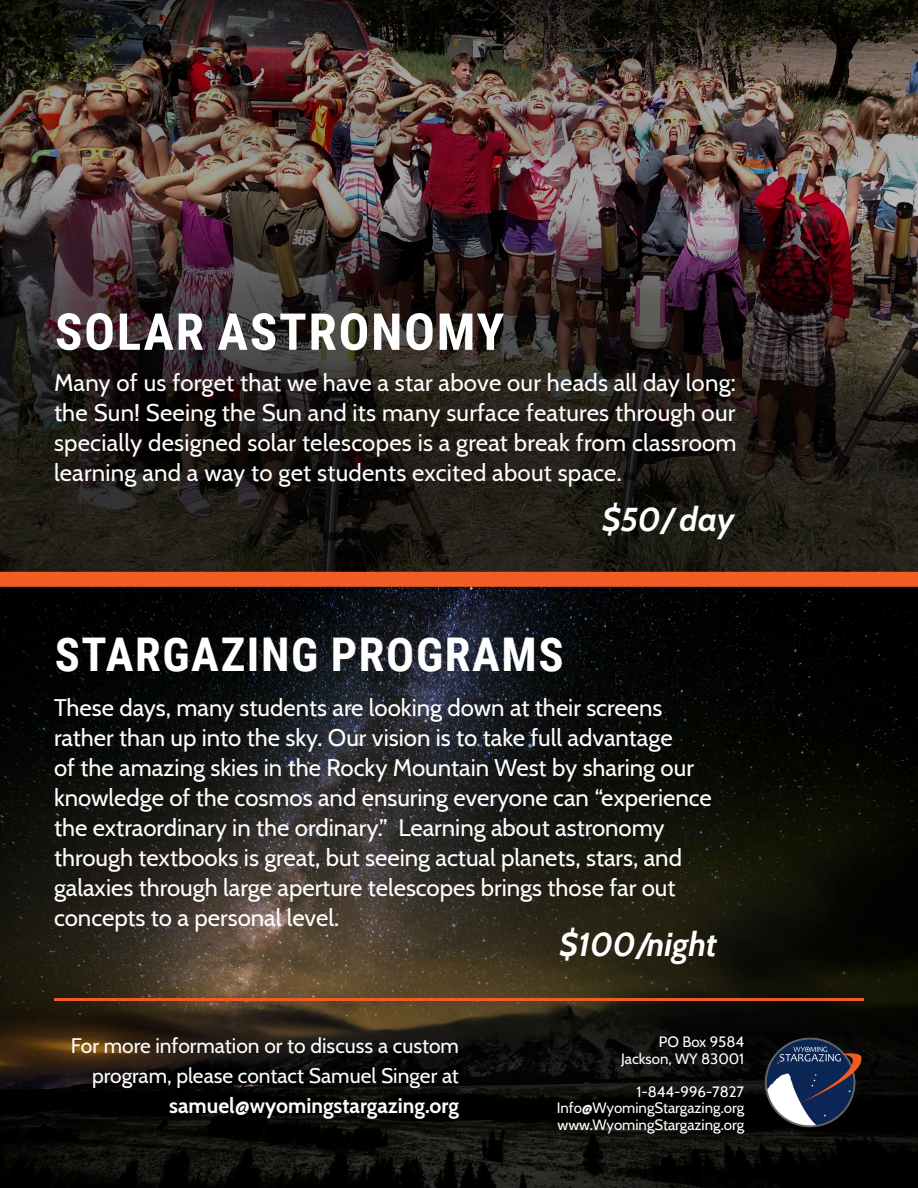
<style>
.page{position:relative;width:918px;height:1188px;background:#fff}
.page>*{position:absolute;margin:0;border:0;box-sizing:border-box;transform-origin:0 0}
.Section_Header{font:700 51px "Roboto Condensed";letter-spacing:.035em;color:#fff}
.Section_Header-2{font:700 46.5px "Roboto Condensed";letter-spacing:.035em;color:#fff}
.Budget{font:italic 700 33px "Cabin";color:#fff}
.Main_Content{font:24px/30px "Cabin";color:#fff;text-align:justify}
.Main_Content-2{font:21px/30px "Cabin";color:#fff;text-align:right}
.Main_Content-3{font:15px "Cabin";color:#fff}
.s1{font-weight:700}
</style>
<div class="page">
<img style="left:0;top:0;width:918px;height:1188px">
<img style="left:762px;top:1032px;width:102px;height:103px">
<div style="left:0;top:572px;width:918px;height:15px;background:#f25d25"></div>
<hr style="left:54px;top:998px;width:810px;height:3px;background:#f25d25">
<p class="Section_Header" style="left:55px;top:296px;width:451px">SOLAR ASTRONOMY</p>
<p class="Main_Content" style="left:54px;top:366px;width:684px">Many of us forget that we have a star above our heads all day long: the Sun! Seeing the Sun and its many surface features through our specially designed solar telescopes is a great break from classroom learning and a way to get students excited about space.</p>
<p class="Budget" style="left:603px;top:494px;width:133px">$50/ day</p>
<p class="Section_Header-2" style="left:55px;top:622px;width:510px">STARGAZING PROGRAMS</p>
<p class="Main_Content" style="left:54px;top:691px;width:659px;text-align:left">These days, many students are looking down at their screens rather than up into the sky. Our vision is to take full advantage<br>of the amazing skies in the Rocky Mountain West by sharing our knowledge of the cosmos and ensuring everyone can “experience the extraordinary in the ordinary.” Learning about astronomy through textbooks is great, but seeing actual planets, stars, and galaxies through large aperture telescopes brings those far out concepts to a personal level.</p>
<p class="Budget" style="left:560px;top:919px;width:159px">$100/night</p>
<p class="Main_Content-2" style="left:71px;top:1029px;width:390px">For more information or to discuss a custom program, please contact Samuel Singer at <span class="s1">samuel@wyomingstargazing.org</span></p>
<p class="Main_Content-3" style="left:659px;top:1030px;width:87px">PO Box 9584</p>
<p class="Main_Content-3" style="left:621px;top:1047px;width:124px">Jackson, WY 83001</p>
<p class="Main_Content-3" style="left:636px;top:1080px;width:109px">1-844-996-7827</p>
<p class="Main_Content-3" style="left:557px;top:1096px;width:189px">Info@WyomingStargazing.org</p>
<p class="Main_Content-3" style="left:558px;top:1113px;width:188px">www.WyomingStargazing.org</p>
</div>
